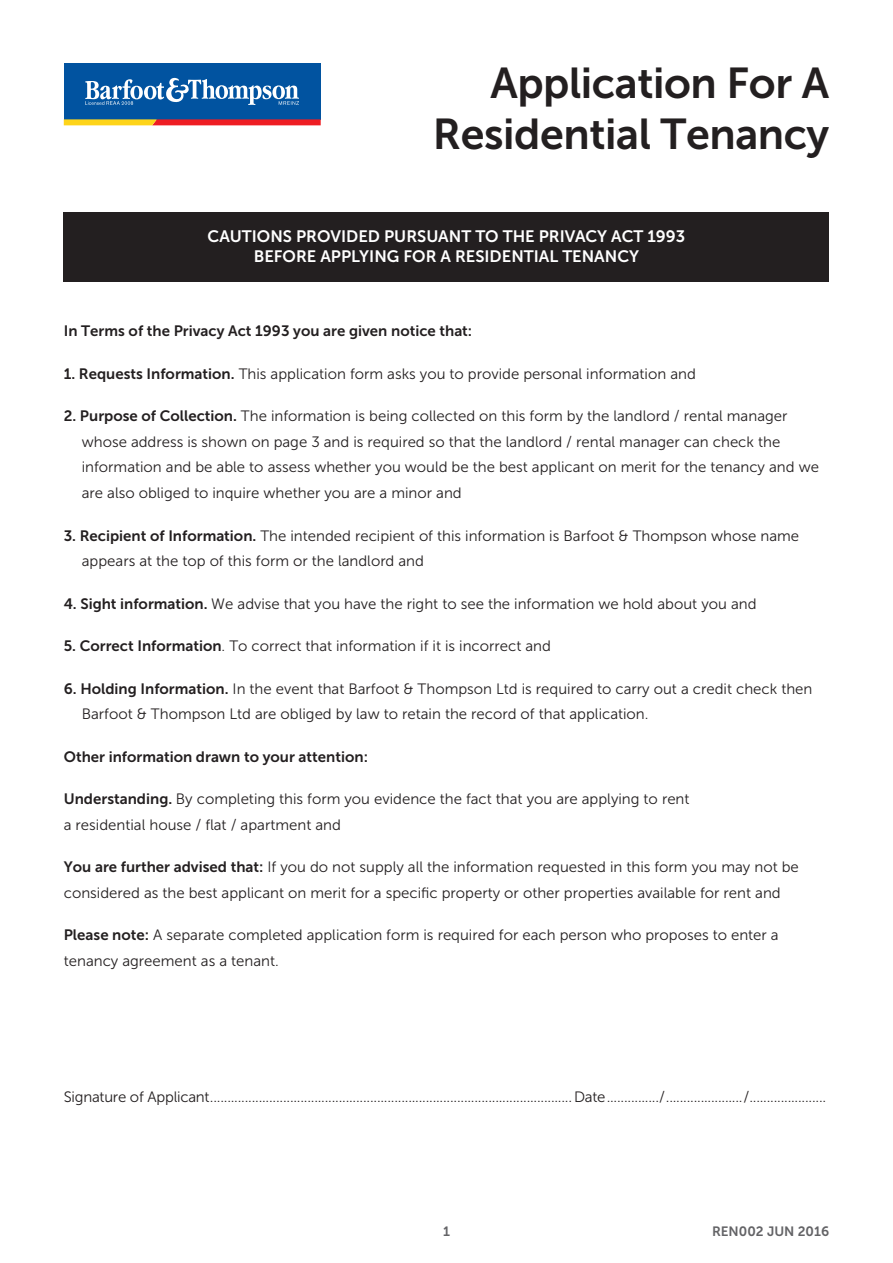
<style>
.page{position:relative;width:893px;height:1263px;background:#fff}
.page>*{position:absolute;margin:0;border:0;box-sizing:border-box;transform-origin:0 0}
.t1{font:43.05px/51px "Museo Sans 700";letter-spacing:-.01em;color:#231f20;text-align:right}
.t2{font:16.5px/19.8px "Museo Sans 700";color:#fff;text-align:center}
.t3{font:15px/25.5px "Museo Sans 300";color:#231f20}
.t4{font:15px "Museo Sans 700";color:#231f20}
.t5{font:13.5px "Museo Sans 700";color:#636366}
.s1{font-family:"Museo Sans 700"}
</style>
<div class="page">
<div style="left:64px;top:213px;width:765px;height:69px;background:#231f20"></div>
<div style="left:64px;top:63px;width:257px;height:56px;background:#0153a0"></div>
<svg style="left:64px;top:119px;width:257px;height:6px"></svg>
<svg style="left:85px;top:78px;width:214px;height:27px"></svg>
<h1 class="t1" style="left:433px;top:57px;width:398px">Application For A<br>Residential Tenancy</h1>
<p class="t2" style="left:208px;top:226px;width:479px">CAUTIONS PROVIDED PURSUANT TO THE PRIVACY ACT 1993<br>BEFORE APPLYING FOR A RESIDENTIAL TENANCY</p>
<p class="t4" style="left:64px;top:323px;width:410px">In Terms of the Privacy Act 1993 you are given notice that:</p>
<p class="t3" style="left:64px;top:361px;width:634px"><span class="s1">1. Requests Information.</span> This application form asks you to provide personal information and</p>
<p class="t3" style="left:82px;top:404px;width:739px;text-indent:-18px"><span class="s1">2. Purpose of Collection.</span> The information is being collected on this form by the landlord / rental manager whose address is shown on page 3 and is required so that the landlord / rental manager can check the information and be able to assess whether you would be the best applicant on merit for the tenancy and we are also obliged to inquire whether you are a minor and</p>
<p class="t3" style="left:82px;top:523px;width:719px;text-indent:-18px"><span class="s1">3. Recipient of Information.</span> The intended recipient of this information is Barfoot &amp; Thompson whose name appears at the top of this form or the landlord and</p>
<p class="t3" style="left:64px;top:591px;width:694px"><span class="s1">4. Sight information.</span> We advise that you have the right to see the information we hold about you and</p>
<p class="t3" style="left:64px;top:633px;width:489px"><span class="s1">5. Correct Information</span>. To correct that information if it is incorrect and</p>
<p class="t3" style="left:82px;top:676px;width:732px;text-indent:-18px"><span class="s1">6. Holding Information.</span> In the event that Barfoot &amp; Thompson Ltd is required to carry out a credit check then<br>Barfoot &amp; Thompson Ltd are obliged by law to retain the record of that application.</p>
<p class="t4" style="left:64px;top:748px;width:306px">Other information drawn to your attention:</p>
<p class="t3" style="left:64px;top:786px;width:627px"><span class="s1">Understanding.</span> By completing this form you evidence the fact that you are applying to rent a residential house / flat / apartment and</p>
<p class="t3" style="left:64px;top:854px;width:737px"><span class="s1">You are further advised that:</span> If you do not supply all the information requested in this form you may not be considered as the best applicant on merit for a specific property or other properties available for rent and</p>
<p class="t3" style="left:64px;top:922px;width:716px"><span class="s1">Please note:</span> A separate completed application form is required for each person who proposes to enter a tenancy agreement as a tenant.</p>
<p class="t3" style="left:64px;top:1084px;width:764px">Signature of Applicant........................................................................................................Date.............../....................../......................</p>
<p class="t5" style="left:443px;top:1224px;width:8px">1</p>
<p class="t5" style="left:712px;top:1224px;width:119px">REN002 JUN 2016</p>
</div>
